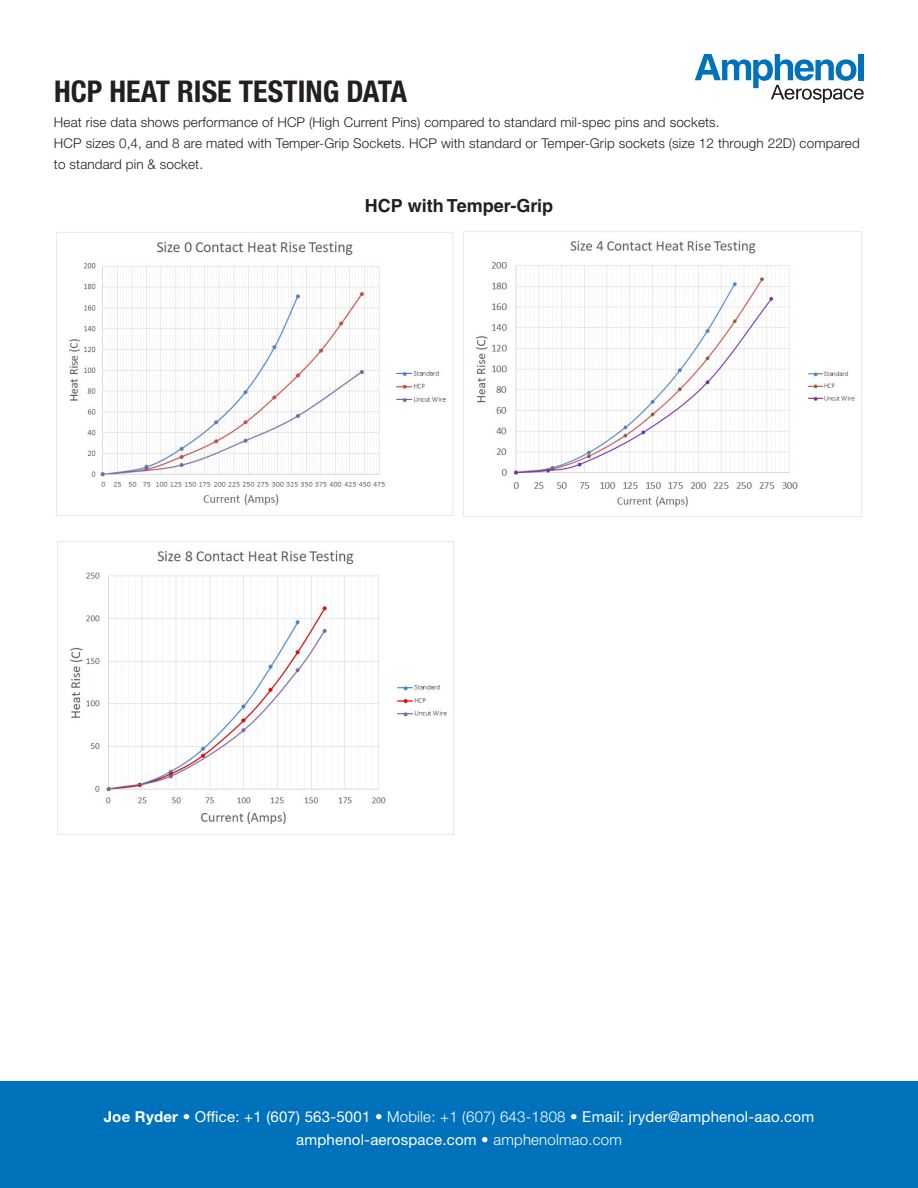
<style>
.page{position:relative;width:918px;height:1188px;background:#fff}
.page>*{position:absolute;margin:0;border:0;box-sizing:border-box;transform-origin:0 0}
.Heading-inside_pages{font:700 condensed 30px "Helvetica Neue LT Std";color:#231f20}
.t1{font:700 18px "Helvetica LT Std";color:#231f20}
.t2{font:15px/22.5px "Helvetica Neue LT Std";letter-spacing:.015em;color:#fff;text-align:center}
.subhead{font:300 13.5px/21px "Helvetica Neue LT Std";letter-spacing:.01em;color:#231f20}
.s1{font-weight:700}
.s2{font-weight:300}
</style>
<div class="page">
<div style="left:0;top:1082px;width:918px;height:106px;background:#0072bc"></div>
<svg style="left:695px;top:54px;width:169px;height:48px"></svg>
<img style="left:56px;top:232px;width:397px;height:284px">
<img style="left:463px;top:231px;width:399px;height:286px">
<img style="left:57px;top:542px;width:391px;height:292px">
<p class="Heading-inside_pages" style="left:54px;top:74px;width:355px">HCP HEAT RISE TESTING DATA</p>
<p class="subhead" style="left:54px;top:112px;width:667px">Heat rise data shows performance of HCP (High Current Pins) compared to standard mil-spec pins and sockets.</p>
<p class="subhead" style="left:54px;top:133px;width:807px">HCP sizes 0,4, and 8 are mated with Temper-Grip Sockets. HCP with standard or Temper-Grip sockets (size 12 through 22D) compared to standard pin &amp; socket.</p>
<p class="t1" style="left:365px;top:194px;width:190px">HCP with Temper-Grip</p>
<p class="t2" style="left:104px;top:1106px;width:712px"><span class="s1">Joe Ryder</span> <span class="s2">•</span> Office: +1 (607) 563-5001 <span class="s2">• Mobile: +1 (607) 643-1808 •</span> Email: jryder@amphenol-aao.com amphenol-aerospace.com <span class="s2">• amphenolmao.com</span></p>
</div>
